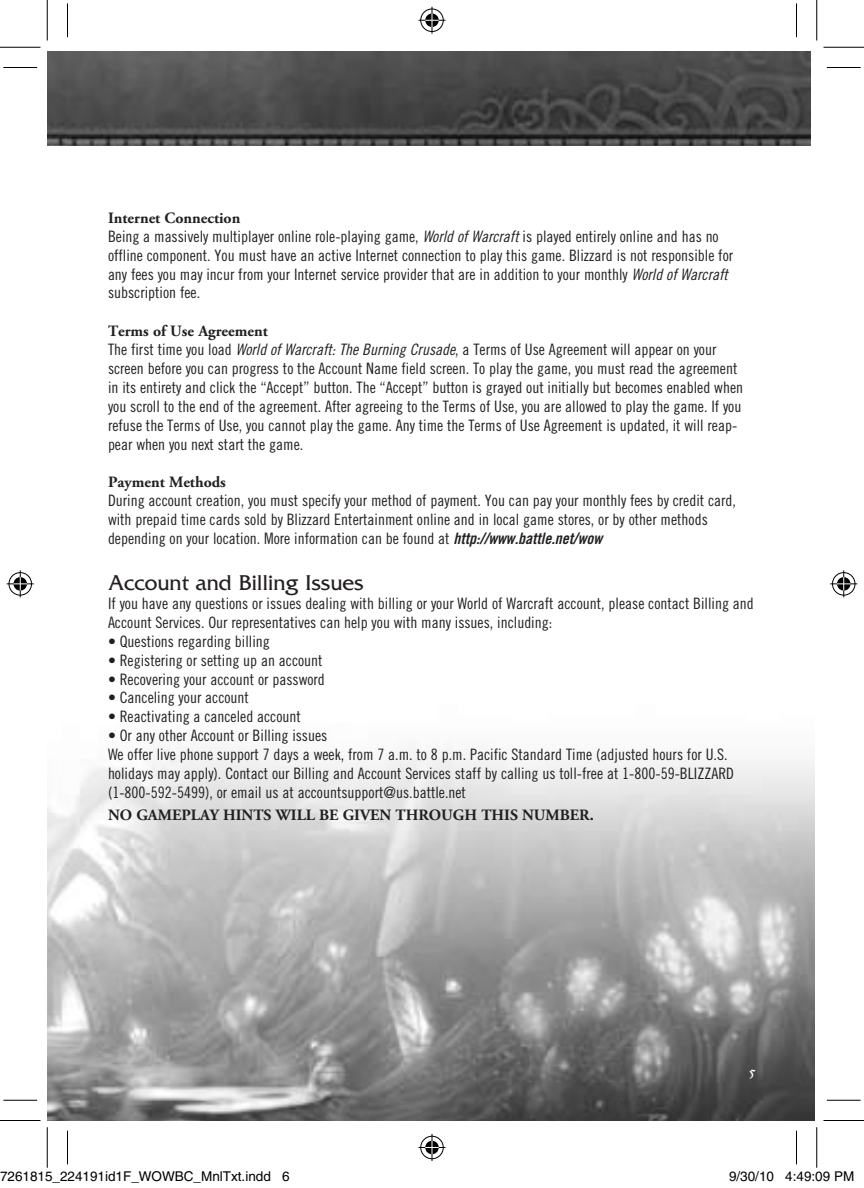
<style>
.page{position:relative;width:864px;height:1188px;background:#fff}
.page>*{position:absolute;margin:0;border:0;box-sizing:border-box;transform-origin:0 0}
.t1{font:22.5px "Friz Quadrata Std";color:#231f20}
.t2{font:15.75px/18.9px "Trade Gothic LT Std Cn 18";color:#231f20}
.t3{font:700 15.75px "Adobe Garamond Pro";color:#231f20}
.t4{font:15.75px "Historical Fell Type Roman";color:#fff}
.t5{font:13.5px "Helvetica";color:#000}
.s1{font-family:"Trade Gothic LT Std Cn 18 Obl"}
.s2{font-family:"Trade Gothic LT Std Bd Cn 20 Obl"}
</style>
<div class="page">
<img style="left:47px;top:51px;width:21px;height:94px">
<img style="left:47px;top:748px;width:767px;height:372px">
<img style="left:68px;top:51px;width:743px;height:94px">
<hr style="left:3px;top:67px;width:34px;height:1px;background:#000">
<hr style="left:827px;top:67px;width:34px;height:1px;background:#000">
<hr style="left:3px;top:1100px;width:34px;height:1px;background:#000">
<hr style="left:827px;top:1100px;width:34px;height:1px;background:#000">
<hr style="left:67px;top:3px;width:1px;height:34px;background:#000">
<hr style="left:67px;top:1131px;width:1px;height:33px;background:#000">
<hr style="left:796px;top:3px;width:1px;height:34px;background:#000">
<hr style="left:796px;top:1131px;width:1px;height:33px;background:#000">
<hr style="left:0;top:47px;width:40px;height:1px;background:#000">
<hr style="left:824px;top:47px;width:40px;height:1px;background:#000">
<hr style="left:0;top:1120px;width:40px;height:1px;background:#000">
<hr style="left:824px;top:1120px;width:40px;height:1px;background:#000">
<hr style="left:47px;top:0;width:1px;height:40px;background:#000">
<hr style="left:47px;top:1127px;width:1px;height:41px;background:#000">
<hr style="left:816px;top:0;width:1px;height:40px;background:#000">
<hr style="left:816px;top:1127px;width:1px;height:41px;background:#000">
<svg style="left:418px;top:7px;width:28px;height:27px"></svg>
<svg style="left:418px;top:1134px;width:28px;height:27px"></svg>
<svg style="left:7px;top:570px;width:27px;height:27px"></svg>
<svg style="left:830px;top:570px;width:27px;height:27px"></svg>
<div style="left:749px;top:1172px;width:5px;height:9px;border:1px solid #fff;border-radius:50%"></div>
<div style="left:748px;top:1171px;width:7px;height:11px;border:1px solid #fff;border-radius:50%"></div>
<div style="left:768px;top:1172px;width:5px;height:9px;border:1px solid #fff;border-radius:50%"></div>
<div style="left:767px;top:1171px;width:7px;height:11px;border:1px solid #fff;border-radius:50%"></div>
<div style="left:817px;top:1172px;width:5px;height:9px;border:1px solid #fff;border-radius:50%"></div>
<div style="left:815px;top:1171px;width:8px;height:11px;border:1px solid #fff;border-radius:50%"></div>
<p class="t3" style="left:108px;top:209px;width:134px">Internet Connection</p>
<p class="t2" style="left:108px;top:226px;width:627px">Being a massively multiplayer online role-playing game, <span class="s1">World of Warcraft</span> is played entirely online and has no offline component. You must have an active Internet connection to play this game. Blizzard is not responsible for any fees you may incur from your Internet service provider that are in addition to your monthly <span class="s1">World of Warcraft </span>subscription fee.</p>
<p class="t3" style="left:108px;top:322px;width:161px">Terms of Use Agreement</p>
<p class="t2" style="left:108px;top:340px;width:637px">The first time you load <span class="s1">World of Warcraft: The Burning Crusade</span>, a Terms of Use Agreement will appear on your screen before you can progress to the Account Name field screen. To play the game, you must read the agreement in its entirety and click the “Accept” button. The “Accept” button is grayed out initially but becomes enabled when you scroll to the end of the agreement. After agreeing to the Terms of Use, you are allowed to play the game. If you refuse the Terms of Use, you cannot play the game. Any time the Terms of Use Agreement is updated, it will reap&shy;pear when you next start the game.</p>
<p class="t3" style="left:108px;top:473px;width:119px">Payment Methods</p>
<p class="t2" style="left:108px;top:491px;width:630px">During account creation, you must specify your method of payment. You can pay your monthly fees by credit card, with prepaid time cards sold by Blizzard Entertainment online and in local game stores, or by other methods depending on your location. More information can be found at <span class="s2">http://www.battle.net/wow</span></p>
<h1 class="t1" style="left:108px;top:570px;width:257px">Account and Billing Issues</h1>
<p class="t2" style="left:108px;top:594px;width:647px">If you have any questions or issues dealing with billing or your World of Warcraft account, please contact Billing and<br>Account Services. Our representatives can help you with many issues, including:</p>
<p class="t2" style="left:108px;top:631px;width:163px">• Questions regarding billing</p>
<p class="t2" style="left:108px;top:650px;width:216px">• Registering or setting up an account</p>
<p class="t2" style="left:108px;top:669px;width:218px">• Recovering your account or password</p>
<p class="t2" style="left:108px;top:688px;width:142px">• Canceling your account</p>
<p class="t2" style="left:108px;top:707px;width:194px">• Reactivating a canceled account</p>
<p class="t2" style="left:108px;top:726px;width:628px">• Or any other Account or Billing issues<br>We offer live phone support 7 days a week, from 7 a.m. to 8 p.m. Pacific Standard Time (adjusted hours for U.S. holidays may apply). Contact our Billing and Account Services staff by calling us toll-free at 1-800-59-BLIZZARD (1-800-592-5499), or email us at accountsupport@us.battle.net</p>
<p class="t3" style="left:108px;top:806px;width:487px">NO GAMEPLAY HINTS WILL BE GIVEN THROUGH THIS NUMBER.</p>
<p class="t4" style="left:749px;top:1062px;width:8px">5</p>
<p class="t5" style="left:0;top:1169px;width:291px">7261815_224191id1F_WOWBC_MnlTxt.indd 6</p>
<p class="t5" style="left:729px;top:1169px;width:127px">9/30/10 4:49:09 PM</p>
</div>
